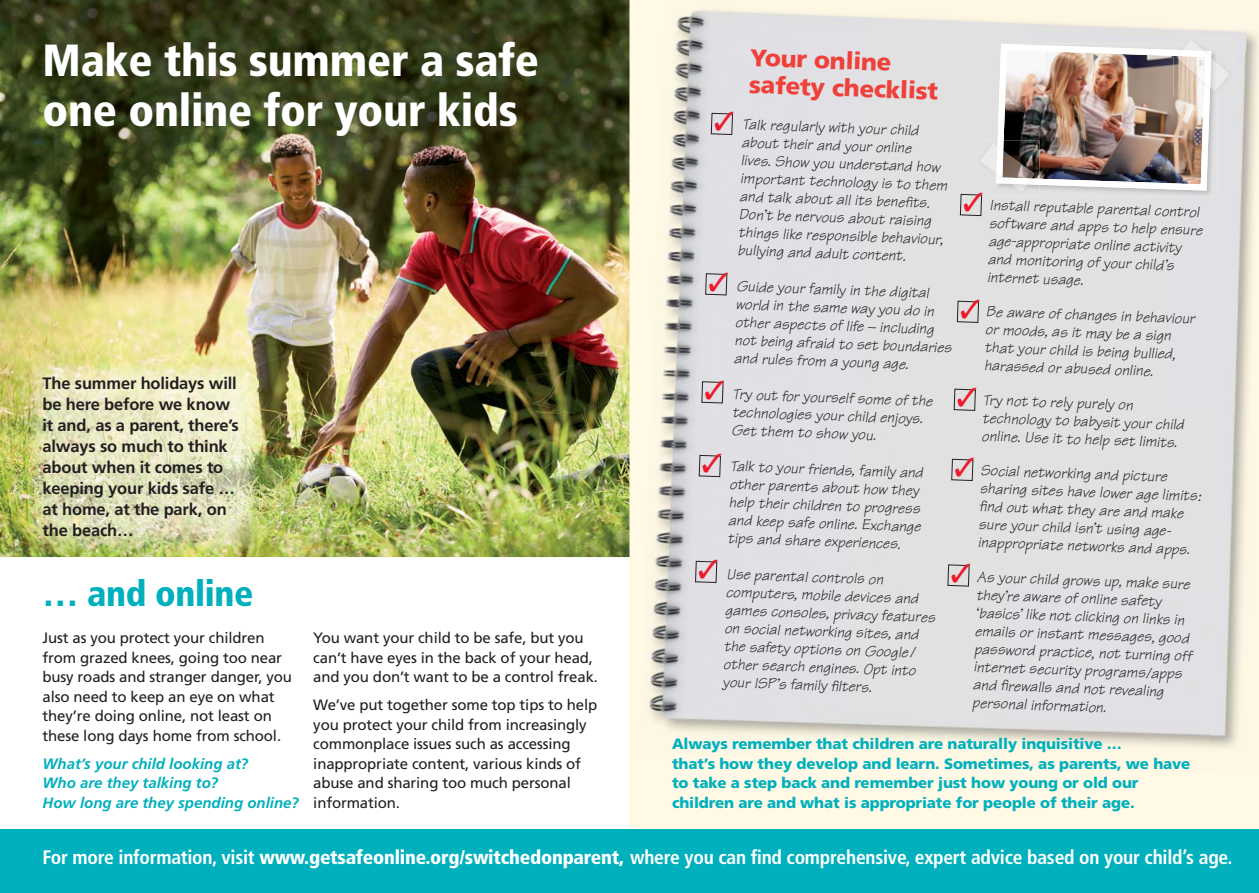
<style>
.page{position:relative;width:1259px;height:893px;background:#fff}
.page>*{position:absolute;margin:0;border:0;box-sizing:border-box;transform-origin:0 0}
.t1{font:900 condensed 45px/49.5px "Frutiger";letter-spacing:-.005em;color:#fff}
.t2{font:900 condensed 36px "Frutiger";letter-spacing:-.01em;color:#00b0bd}
.t3{font:900 24px/27px "Frutiger";color:#ef403a}
.t4{font:700 condensed 19.5px "Frutiger";letter-spacing:-.01em;color:#fff}
.t5{font:700 16.5px/21px "Frutiger";letter-spacing:-.01em;color:#231f20}
.t6{font:italic 15.75px/18px "Tekton";color:#231f20}
.t7{font:15px/19.5px "Frutiger";letter-spacing:-.01em;color:#231f20}
.t8{font:900 15px/19.5px "Frutiger";letter-spacing:-.01em;color:#00b0bd}
.t9{font:italic 700 15px/19.5px "Frutiger";color:#00b0bd}
.s1{font-weight:900}
</style>
<div class="page">
<svg style="left:629px;top:0;width:630px;height:833px;background:#eae8e2"></svg>
<img style="left:671px;top:10px;width:193px;height:156px">
<img style="left:1026px;top:20px;width:233px;height:30px">
<img style="left:1177px;top:50px;width:81px;height:361px">
<img style="left:664px;top:166px;width:202px;height:180px">
<img style="left:657px;top:346px;width:203px;height:180px">
<img style="left:1208px;top:411px;width:40px;height:337px">
<img style="left:649px;top:526px;width:205px;height:180px">
<img style="left:1001px;top:584px;width:214px;height:164px">
<img style="left:846px;top:668px;width:158px;height:80px">
<img style="left:649px;top:706px;width:199px;height:42px">
<img style="left:996px;top:43px;width:221px;height:154px">
<img style="left:977px;top:141px;width:62px;height:55px">
<img style="left:980px;top:144px;width:16px;height:29px">
<img style="left:1173px;top:37px;width:61px;height:59px">
<img style="left:1188px;top:40px;width:41px;height:47px">
<img style="left:1177px;top:43px;width:40px;height:48px">
<img style="left:996px;top:44px;width:215px;height:147px">
<img style="left:0;top:0;width:629px;height:557px">
<div style="left:0;top:830px;width:1259px;height:63px;background:#00b0bd"></div>
<img style="left:30px;top:362px;width:228px;height:189px">
<svg style="left:710px;top:111px;width:24px;height:24px"></svg>
<svg style="left:705px;top:271px;width:23px;height:25px"></svg>
<svg style="left:701px;top:379px;width:23px;height:25px"></svg>
<svg style="left:698px;top:453px;width:23px;height:24px"></svg>
<svg style="left:695px;top:559px;width:23px;height:24px"></svg>
<svg style="left:959px;top:192px;width:24px;height:24px"></svg>
<svg style="left:956px;top:299px;width:23px;height:24px"></svg>
<svg style="left:953px;top:387px;width:23px;height:24px"></svg>
<svg style="left:951px;top:457px;width:23px;height:24px"></svg>
<svg style="left:947px;top:563px;width:23px;height:24px"></svg>
<h1 class="t1" style="left:43px;top:40px;width:498px">Make this summer a safe one online for your kids</h1>
<p class="t5" style="left:43px;top:374px;width:198px">The summer holidays will be here before we know it and, as a parent, there’s always so much to think about when it comes to keeping your kids safe … at home, at the park, on the beach…</p>
<h2 class="t2" style="left:43px;top:579px;width:212px">… and online</h2>
<p class="t7" style="left:43px;top:629px;width:251px">Just as you protect your children from grazed knees, going too near busy roads and stranger danger, you also need to keep an eye on what they’re doing online, not least on these long days home from school.</p>
<p class="t9" style="left:43px;top:755px;width:258px">What’s your child looking at?<br>Who are they talking to?<br>How long are they spending online?</p>
<p class="t7" style="left:313px;top:629px;width:286px">You want your child to be safe, but you can’t have eyes in the back of your head, and you don’t want to be a control freak.</p>
<p class="t7" style="left:313px;top:696px;width:285px">We’ve put together some top tips to help you protect your child from increasingly commonplace issues such as accessing inappropriate content, various kinds of abuse and sharing too much personal information.</p>
<h3 class="t3" style="left:750px;top:46px;width:191px;rotate:2deg">Your online safety checklist</h3>
<p class="t6" style="left:742px;top:117px;width:209px;rotate:2deg">Talk regularly with your child about their and your online<br>lives. Show you understand how important technology is to them and talk about all its benefi ts.<br>Don’t be nervous about raising things like responsible behaviour, bullying and adult content.</p>
<p class="t6" style="left:737px;top:279px;width:218px;rotate:2deg">Guide your family in the digital world in the same way you do in other aspects of life – including not being afraid to set boundaries and rules from a young age.</p>
<p class="t6" style="left:733px;top:387px;width:202px;rotate:2deg">Try out for yourself some of the technologies your child enjoys.<br>Get them to show you.</p>
<p class="t6" style="left:730px;top:459px;width:195px;rotate:2deg">Talk to your friends, family and other parents about how they help their children to progress and keep safe online. Exchange tips and share experiences.</p>
<p class="t6" style="left:727px;top:567px;width:212px;rotate:2deg">Use parental controls on computers, mobile devices and games consoles, privacy features on social networking sites, and the safety options on Google/ other search engines. Opt into your ISP’s family fi lters.</p>
<p class="t6" style="left:990px;top:198px;width:215px;rotate:2deg">Install reputable parental control software and apps to help ensure age-appropriate online activity and monitoring of your child’s internet usage.</p>
<p class="t6" style="left:986px;top:304px;width:211px;rotate:2deg">Be aware of changes in behaviour or moods, as it may be a sign that your child is being bullied, harassed or abused online.</p>
<p class="t6" style="left:983px;top:393px;width:203px;rotate:2deg">Try not to rely purely on technology to babysit your child online. Use it to help set limits.</p>
<p class="t6" style="left:980px;top:463px;width:223px;rotate:2deg">Social networking and picture sharing sites have lower age limits: fi nd out what they are and make sure your child isn’t using age&shy;inappropriate networks and apps.</p>
<p class="t6" style="left:977px;top:570px;width:219px;rotate:2deg">As your child grows up, make sure they’re aware of online safety ‘basics’ like not clicking on links in emails or instant messages, good password practice, not turning off internet security programs/apps and fi rewalls and not revealing personal information.</p>
<p class="t8" style="left:672px;top:736px;width:520px">Always remember that children are naturally inquisitive …<br>that’s how they develop and learn. Sometimes, as parents, we have to take a step back and remember just how young or old our children are and what is appropriate for people of their age.</p>
<p class="t4" style="left:43px;top:849px;width:1191px">For more information, visit <span class="s1">www.getsafeonline.org/switchedonparent,</span> where you can find comprehensive, expert advice based on your child’s age.</p>
</div>
